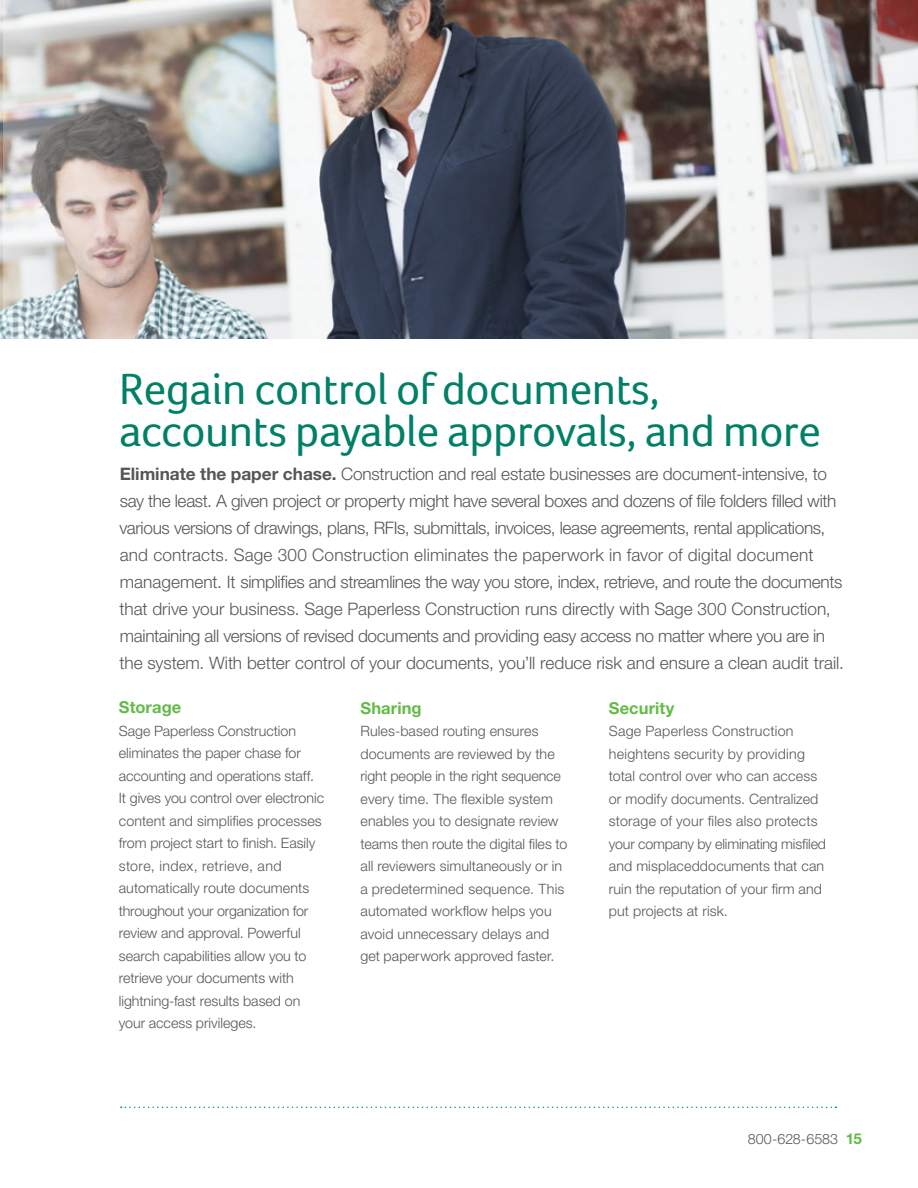
<style>
.page{position:relative;width:918px;height:1188px;background:#fff}
.page>*{position:absolute;margin:0;border:0;box-sizing:border-box;transform-origin:0 0}
.t1{font:45px/42px "Foco";letter-spacing:-.01em;color:#008066}
.t2{font:300 17.25px/27px "Helvetica Neue LT Std";letter-spacing:-.015em;color:#56565a}
.t3{font:700 16.5px "Helvetica Neue";letter-spacing:.005em;color:#62bb46}
.t4{font:300 14.25px/22.5px "Helvetica Neue LT Std";letter-spacing:.005em;color:#56565a}
.s1{font-weight:700}
.s2{font-weight:700;font-size:15px;color:#62bb46}
</style>
<div class="page">
<svg style="left:121px;top:1107px;width:715px;height:1px"></svg>
<img style="left:0;top:0;width:918px;height:339px">
<h1 class="t1" style="left:119px;top:367px;width:703px">Regain control of documents, accounts payable approvals, and more</h1>
<p class="t2" style="left:119px;top:460px;width:726px"><span class="s1">Eliminate the paper chase.</span> Construction and real estate businesses are document-intensive, to say the least. A given project or property might have several boxes and dozens of file folders filled with various versions of drawings, plans, RFIs, submittals, invoices, lease agreements, rental applications, and contracts. Sage 300 Construction eliminates the paperwork in favor of digital document management. It simplifies and streamlines the way you store, index, retrieve, and route the documents that drive your business. Sage Paperless Construction runs directly with Sage 300 Construction, maintaining all versions of revised documents and providing easy access no matter where you are in the system. With better control of your documents, you’ll reduce risk and ensure a clean audit trail.</p>
<p class="t3" style="left:119px;top:697px;width:64px">Storage</p>
<p class="t4" style="left:119px;top:719px;width:207px">Sage Paperless Construction eliminates the paper chase for accounting and operations staff.<br>It gives you control over electronic content and simplifies processes from project start to finish. Easily store, index, retrieve, and automatically route documents throughout your organization for review and approval. Powerful search capabilities allow you to retrieve your documents with lightning-fast results based on your access privileges.</p>
<p class="t3" style="left:360px;top:697px;width:63px">Sharing</p>
<p class="t4" style="left:360px;top:719px;width:208px">Rules-based routing ensures documents are reviewed by the right people in the right sequence every time. The flexible system enables you to designate review teams then route the digital files to all reviewers simultaneously or in a predetermined sequence. This automated workflow helps you avoid unnecessary delays and get paperwork approved faster.</p>
<p class="t3" style="left:609px;top:697px;width:67px">Security</p>
<p class="t4" style="left:609px;top:719px;width:219px">Sage Paperless Construction heightens security by providing total control over who can access or modify documents. Centralized storage of your files also protects your company by eliminating misfiled and misplaceddocuments that can ruin the reputation of your firm and put projects at risk.</p>
<p class="t4" style="left:748px;top:1127px;width:116px">800-628-6583 <span class="s2">15</span></p>
</div>
